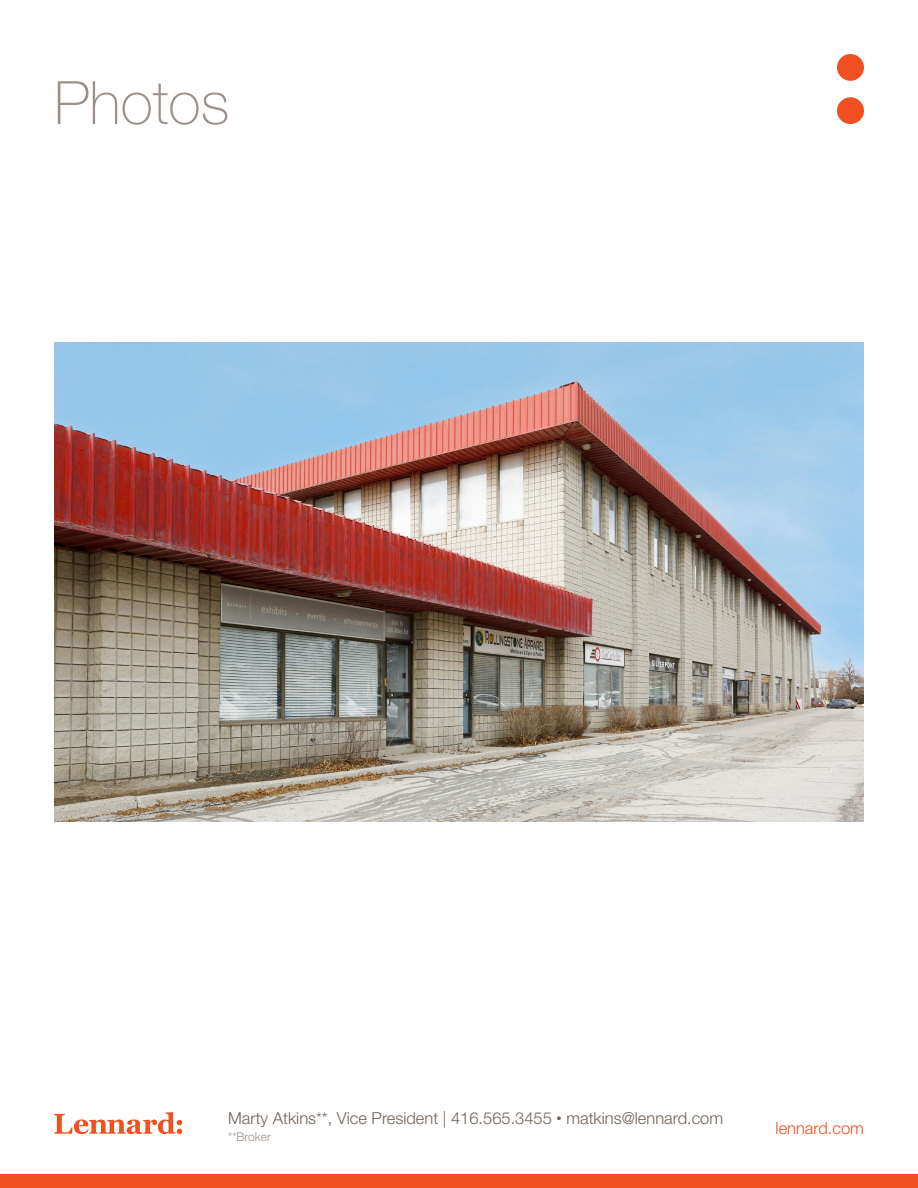
<style>
.page{position:relative;width:918px;height:1188px;background:#fff}
.page>*{position:absolute;margin:0;border:0;box-sizing:border-box;transform-origin:0 0}
.t1{font:100 60px "Helvetica Neue LT Std";color:#9c918a}
.t2{font:300 16.5px "Helvetica Neue LT Std";color:#6f6359}
.t3{font:300 16.5px "Helvetica Neue LT Std";color:#f05022}
.t4{font:300 12px "Helvetica Neue LT Std";color:#9c918a}
.s1{font-size:10.5px}
</style>
<div class="page">
<div style="left:0;top:1174px;width:918px;height:14px;background:#f05022"></div>
<svg style="left:837px;top:54px;width:27px;height:70px"></svg>
<svg style="left:54px;top:1112px;width:128px;height:22px"></svg>
<img style="left:54px;top:343px;width:810px;height:478px">
<h1 class="t1" style="left:54px;top:68px;width:177px">Photos</h1>
<p class="t2" style="left:228px;top:1108px;width:497px">Marty Atkins**, Vice President | 416.565.3455 <span class="s1">•</span> matkins@lennard.com</p>
<p class="t4" style="left:228px;top:1129px;width:44px">**Broker</p>
<p class="t3" style="left:776px;top:1118px;width:90px">lennard.com</p>
</div>
